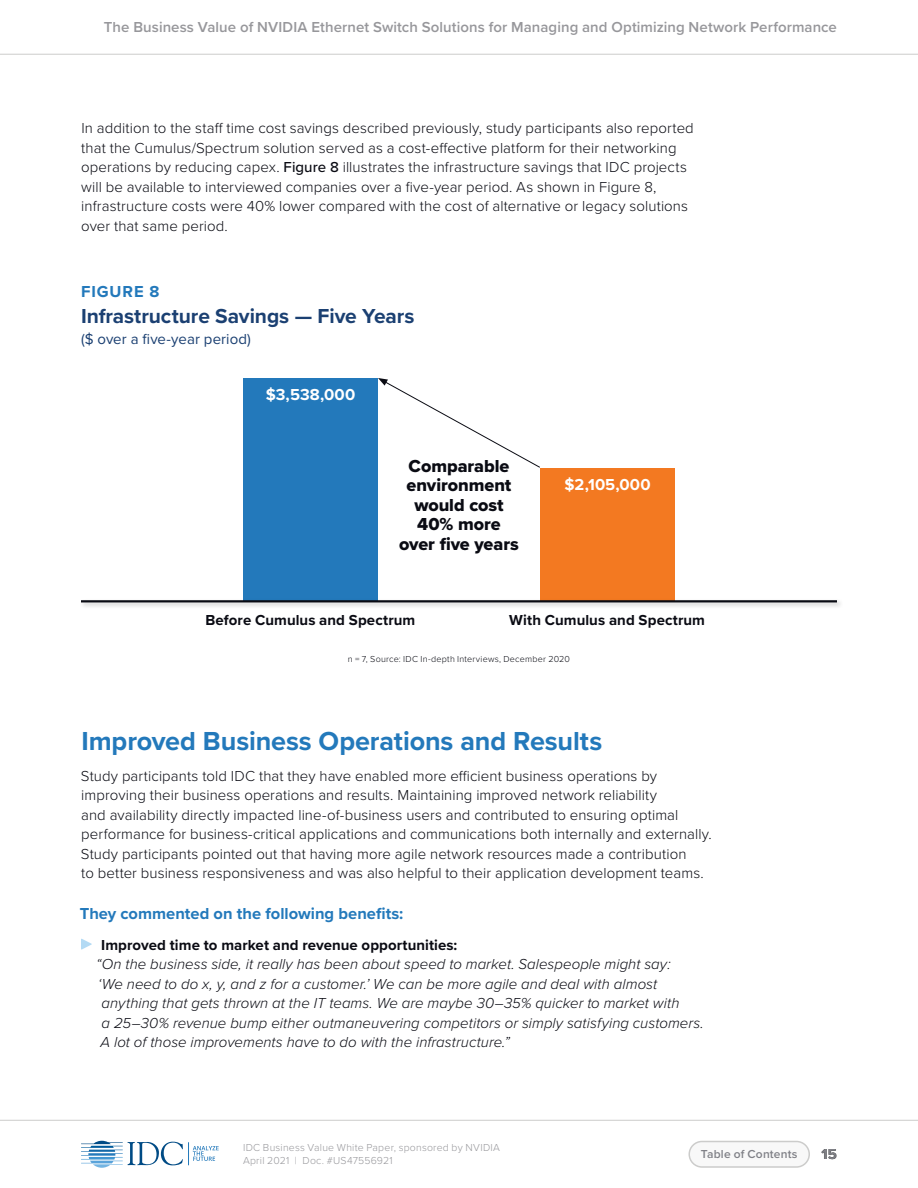
<style>
.page{position:relative;width:918px;height:1188px;background:#fff}
.page>*{position:absolute;margin:0;border:0;box-sizing:border-box;transform-origin:0 0}
.t1{font:700 27px "Proxima Nova";letter-spacing:-.005em;color:#2379bb}
.t2{font:700 21px "Proxima Nova";letter-spacing:-.005em;color:#1b4072}
.t3{font:18px/19.5px "Proxima Nova Extrabld";color:#0a0b13;text-align:center}
.t4{font:700 16.5px "Proxima Nova";color:#2379bb}
.t5{font:700 16.5px "Proxima Nova";letter-spacing:.01em;color:#fff}
.t6{font:300 15px/19.5px "Proxima Nova";letter-spacing:.005em;color:#0a0b13}
.t7{font:italic 300 15px "Proxima Nova";letter-spacing:.005em;color:#0a0b13}
.t8{font:700 15px "Proxima Nova";letter-spacing:.005em;color:#0a0b13}
.t9{font:600 15px "Proxima Nova";letter-spacing:.005em;color:#97979b}
.t10{font:15px "Proxima Nova";letter-spacing:.005em;color:#1b4072}
.t11{font:700 15px "Proxima Nova";color:#000}
.t12{font:600 12px "Proxima Nova";letter-spacing:.015em;color:#808187}
.t13{font:300 10.5px/13.5px "Proxima Nova";letter-spacing:.02em;color:#97979b}
.t14{font:300 9px "Proxima Nova";letter-spacing:.025em;color:#0a0b13}
.s1{font-weight:500}
</style>
<div class="page">
<svg style="left:81px;top:1141px;width:138px;height:27px"></svg>
<div style="left:689px;top:1142px;width:120px;height:25px;background:#f8f8f8;border-radius:13px"></div>
<div style="left:688px;top:1141px;width:122px;height:27px;border:2px solid #cccccb;border-radius:13px"></div>
<hr style="left:0;top:54px;width:918px;height:1px;background:#cccccb">
<hr style="left:0;top:1120px;width:918px;height:1px;background:#cccccb">
<div style="left:243px;top:378px;width:135px;height:224px;background:#2379bb"></div>
<div style="left:540px;top:468px;width:135px;height:134px;background:#f37921"></div>
<svg style="left:378px;top:378px;width:162px;height:90px"></svg>
<div style="left:79px;top:598px;width:764px;height:11px;background:#000;opacity:.25"></div>
<hr style="left:81px;top:600px;width:756px;height:2px;background:#0a0b13">
<svg style="left:81px;top:939px;width:11px;height:11px"></svg>
<p class="t9" style="left:104px;top:16px;width:735px">The Business Value of NVIDIA Ethernet Switch Solutions for Managing and Optimizing Network Performance</p>
<p class="t6" style="left:81px;top:118px;width:614px">In addition to the staff time cost savings described previously, study participants also reported that the Cumulus/Spectrum solution served as a cost-effective platform for their networking operations by reducing capex. <span class="s1">Figure 8</span> illustrates the infrastructure savings that IDC projects will be available to interviewed companies over a five-year period. As shown in Figure 8, infrastructure costs were 40% lower compared with the cost of alternative or legacy solutions over that same period.</p>
<p class="t4" style="left:81px;top:279px;width:80px">FIGURE 8</p>
<p class="t2" style="left:81px;top:300px;width:335px">Infrastructure Savings — Five Years</p>
<p class="t10" style="left:81px;top:328px;width:172px">($ over a five-year period)</p>
<p class="t5" style="left:266px;top:383px;width:91px">$3,538,000</p>
<p class="t3" style="left:399px;top:456px;width:121px">Comparable environment would cost<br>40% more over five years</p>
<p class="t5" style="left:564px;top:472px;width:88px">$2,105,000</p>
<p class="t8" style="left:205px;top:609px;width:211px">Before Cumulus and Spectrum</p>
<p class="t8" style="left:509px;top:609px;width:197px">With Cumulus and Spectrum</p>
<p class="t14" style="left:348px;top:653px;width:224px">n = 7, Source: IDC In-depth Interviews, December 2020</p>
<p class="t1" style="left:81px;top:721px;width:522px">Improved Business Operations and Results</p>
<p class="t6" style="left:81px;top:765px;width:632px">Study participants told IDC that they have enabled more efficient business operations by improving their business operations and results. Maintaining improved network reliability<br>and availability directly impacted line-of-business users and contributed to ensuring optimal performance for business-critical applications and communications both internally and externally.<br>Study participants pointed out that having more agile network resources made a contribution<br>to better business responsiveness and was also helpful to their application development teams.</p>
<p class="t4" style="left:80px;top:901px;width:325px">They commented on the following benefits:</p>
<p class="t8" style="left:101px;top:933px;width:358px">Improved time to market and revenue opportunities:</p>
<p class="t7" style="left:96px;top:953px;width:576px">“On the business side, it really has been about speed to market. Salespeople might say:</p>
<p class="t7" style="left:98px;top:972px;width:561px">‘We need to do x, y, and z for a customer.’ We can be more agile and deal with almost</p>
<p class="t7" style="left:102px;top:992px;width:580px">anything that gets thrown at the IT teams. We are maybe 30–35% quicker to market with</p>
<p class="t7" style="left:102px;top:1011px;width:604px">a 25–30% revenue bump either outmaneuvering competitors or simply satisfying customers.</p>
<p class="t7" style="left:101px;top:1031px;width:411px">A lot of those improvements have to do with the infrastructure.”</p>
<p class="t13" style="left:243px;top:1140px;width:259px">IDC Business Value White Paper, sponsored by NVIDIA<br>April 2021 | Doc. #US47556921</p>
<p class="t12" style="left:701px;top:1145px;width:98px">Table of Contents</p>
<p class="t11" style="left:822px;top:1142px;width:17px">15</p>
</div>
